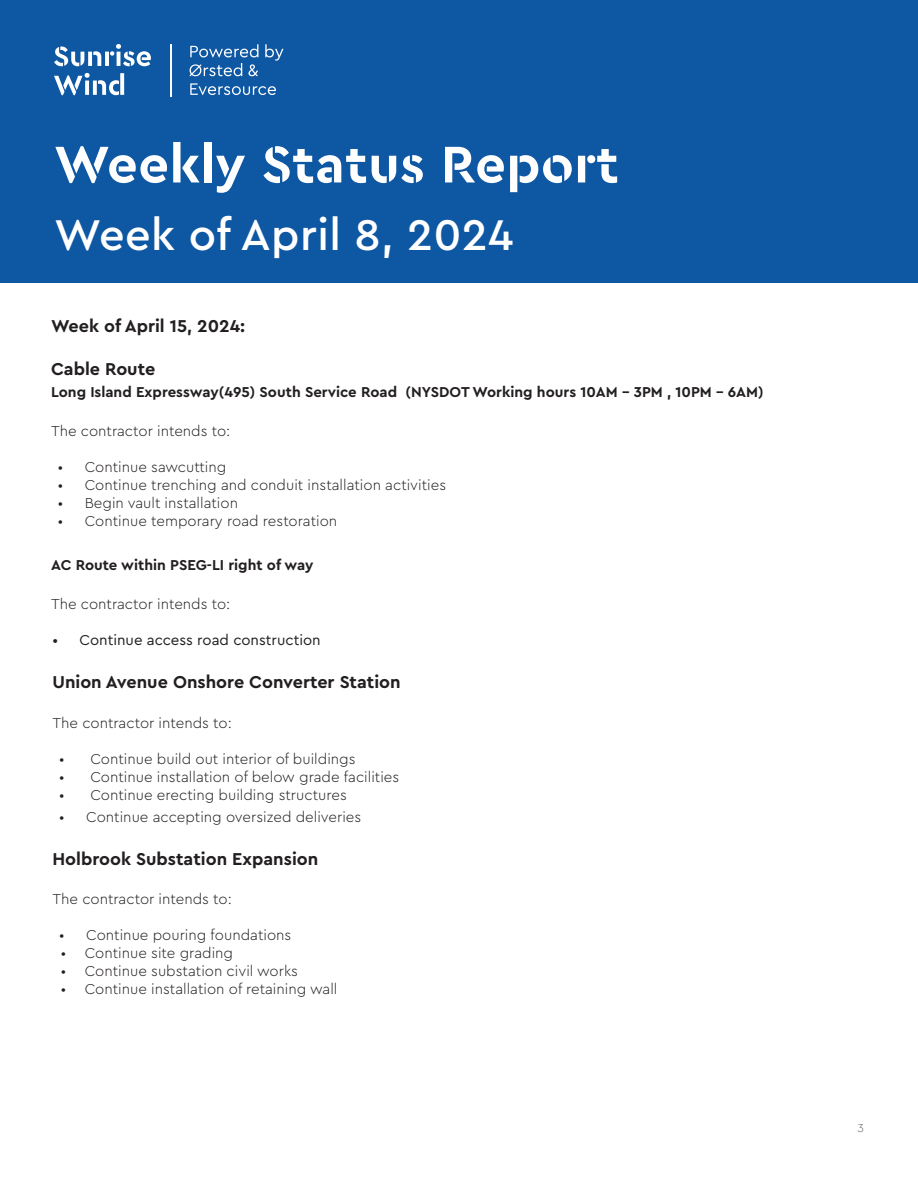
<style>
.page{position:relative;width:918px;height:1188px;background:#fff}
.page>*{position:absolute;margin:0;border:0;box-sizing:border-box;transform-origin:0 0}
._01_Page_Head{font:700 54px "Cera Stencil PRO";letter-spacing:.01em;color:#fff}
._01_Page_Head-2{font:500 45px "Cera Pro";letter-spacing:.01em;color:#fff}
.t1{font:700 18px "Cera Pro";color:#231f20}
.t2{font:300 15px "Cera Pro";color:#231f20}
.t3{font:700 15px "Cera Pro";color:#231f20}
.t4{font:15px "Cera Pro";color:#231f20}
.t5{font:100 12px "Cera Pro";color:#231f20}
</style>
<div class="page">
<div style="left:0;top:0;width:918px;height:283px;background:#0e57a3"></div>
<svg style="left:54px;top:44px;width:97px;height:22px"></svg>
<svg style="left:54px;top:73px;width:70px;height:22px"></svg>
<svg style="left:190px;top:44px;width:68px;height:13px"></svg>
<svg style="left:265px;top:44px;width:19px;height:17px"></svg>
<svg style="left:189px;top:63px;width:53px;height:13px"></svg>
<svg style="left:248px;top:64px;width:10px;height:12px"></svg>
<svg style="left:190px;top:83px;width:86px;height:12px"></svg>
<hr style="left:170px;top:44px;width:1px;height:53px;background:#fff">
<p class="_01_Page_Head" style="left:54px;top:128px;width:566px">Weekly Status Report</p>
<p class="_01_Page_Head-2" style="left:54px;top:205px;width:461px">Week of April 8, 2024</p>
<p class="t1" style="left:51px;top:314px;width:196px">Week of April 15, 2024:</p>
<p class="t1" style="left:51px;top:357px;width:106px">Cable Route</p>
<p class="t3" style="left:51px;top:382px;width:714px">Long Island Expressway(495) South Service Road (NYSDOT Working hours 10AM - 3PM , 10PM - 6AM)</p>
<p class="t2" style="left:51px;top:421px;width:181px">The contractor intends to:</p>
<p class="t2" style="left:58px;top:457px;width:170px">• Continue sawcutting</p>
<p class="t2" style="left:58px;top:475px;width:390px">• Continue trenching and conduit installation activities</p>
<p class="t2" style="left:58px;top:493px;width:182px">• Begin vault installation</p>
<p class="t2" style="left:58px;top:511px;width:281px">• Continue temporary road restoration</p>
<p class="t3" style="left:51px;top:555px;width:264px">AC Route within PSEG-LI right of way</p>
<p class="t2" style="left:51px;top:594px;width:181px">The contractor intends to:</p>
<p class="t4" style="left:52px;top:630px;width:270px">• Continue access road construction</p>
<p class="t1" style="left:52px;top:670px;width:350px">Union Avenue Onshore Converter Station</p>
<p class="t2" style="left:52px;top:713px;width:181px">The contractor intends to:</p>
<p class="t2" style="left:59px;top:749px;width:298px">• Continue build out interior of buildings</p>
<p class="t2" style="left:59px;top:767px;width:342px">• Continue installation of below grade facilities</p>
<p class="t2" style="left:59px;top:785px;width:289px">• Continue erecting building structures</p>
<p class="t2" style="left:59px;top:807px;width:304px">• Continue accepting oversized deliveries</p>
<p class="t1" style="left:52px;top:847px;width:267px">Holbrook Substation Expansion</p>
<p class="t2" style="left:52px;top:889px;width:181px">The contractor intends to:</p>
<p class="t2" style="left:59px;top:925px;width:234px">• Continue pouring foundations</p>
<p class="t2" style="left:61px;top:943px;width:174px">• Continue site grading</p>
<p class="t2" style="left:61px;top:961px;width:239px">• Continue substation civil works</p>
<p class="t2" style="left:61px;top:979px;width:278px">• Continue installation of retaining wall</p>
<p class="t5" style="left:858px;top:1120px;width:8px">3</p>
</div>
